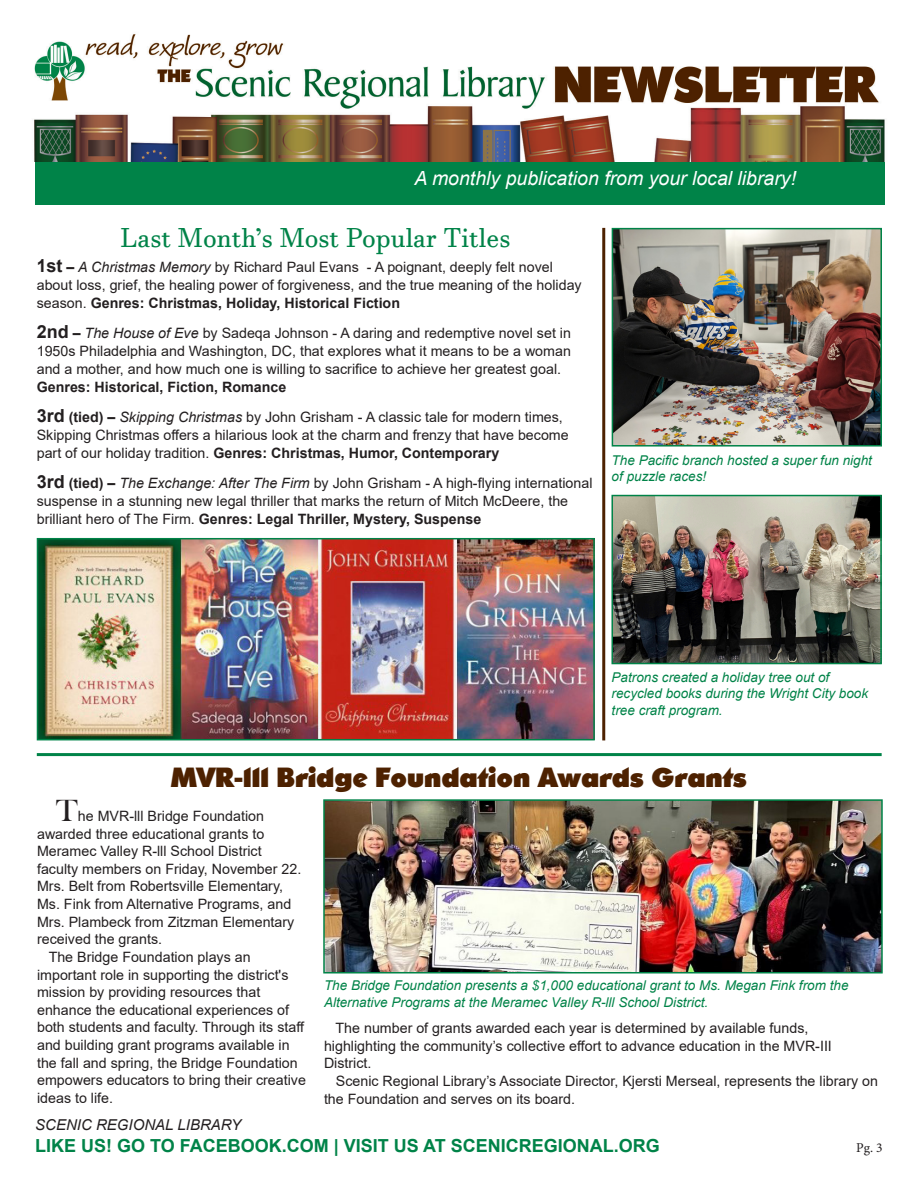
<style>
.page{position:relative;width:918px;height:1188px;background:#fff}
.page>*{position:absolute;margin:0;border:0;box-sizing:border-box;transform-origin:0 0}
.t1{font:800 27px "Opine";color:#4d2100}
.t2{font:27px "Javanese Text";color:#008348}
.t3{font:italic 19.5px "Arial";color:#fff}
.t4{font:700 18px "Arial";color:#008348}
.t5{font:italic 15px "Arial";color:#231f20}
.t6{font:14.25px/17.7px "Arial";color:#231f20}
.t7{font:italic 13.5px/16.5px "Arial";color:#008348}
.t8{font:13.5px "Minion Pro";color:#231f20}
.s1{font-weight:700;font-size:18px}
.s2{font-weight:700}
.s3{font-style:italic}
.s4{font-family:"Bask Old Face";font-size:31.5px}
</style>
<div class="page">
<img style="left:34px;top:34px;width:851px;height:128px">
<div style="left:35px;top:162px;width:849px;height:43px;background:#008348"></div>
<hr style="left:602px;top:228px;width:3px;height:512px;background:#4d2100">
<img style="left:40px;top:541px;width:552px;height:196px">
<div style="left:37px;top:538px;width:558px;height:202px;border:2px solid #008348"></div>
<img style="left:615px;top:231px;width:264px;height:213px">
<div style="left:612px;top:228px;width:270px;height:219px;border:2px solid #008348"></div>
<img style="left:614px;top:498px;width:265px;height:163px">
<div style="left:611px;top:495px;width:271px;height:169px;border:2px solid #008348"></div>
<hr style="left:37px;top:753px;width:845px;height:3px;background:#008348">
<img style="left:326px;top:802px;width:554px;height:169px">
<div style="left:323px;top:799px;width:560px;height:175px;border:2px solid #008348"></div>
<p class="t3" style="left:414px;top:165px;width:383px">A monthly publication from your local library!</p>
<p class="t2" style="left:121px;top:222px;width:391px">Last Month’s Most Popular Titles</p>
<p class="t6" style="left:37px;top:258px;width:546px"><span class="s1">1st</span> <span class="s2">–</span> <span class="s3">A Christmas Memory</span> by Richard Paul Evans - A poignant, deeply felt novel about loss, grief, the healing power of forgiveness, and the true meaning of the holiday season. <span class="s2">Genres: Christmas, Holiday, Historical Fiction</span></p>
<p class="t6" style="left:37px;top:324px;width:536px"><span class="s1">2nd</span> <span class="s2">–</span> <span class="s3">The House of Eve</span> by Sadeqa Johnson - A daring and redemptive novel set in 1950s Philadelphia and Washington, DC, that explores what it means to be a woman and a mother, and how much one is willing to sacrifice to achieve her greatest goal.<br><span class="s2">Genres: Historical, Fiction, Romance</span></p>
<p class="t6" style="left:37px;top:408px;width:533px"><span class="s1">3rd</span> <span class="s2">(tied) –</span> <span class="s3">Skipping Christmas</span> by John Grisham - A classic tale for modern times,<br>Skipping Christmas offers a hilarious look at the charm and frenzy that have become part of our holiday tradition. <span class="s2">Genres: Christmas, Humor, Contemporary</span></p>
<p class="t6" style="left:37px;top:474px;width:557px"><span class="s1">3rd</span> <span class="s2">(tied) –</span> <span class="s3">The Exchange: After The Firm</span> by John Grisham - A high-flying international suspense in a stunning new legal thriller that marks the return of Mitch McDeere, the brilliant hero of The Firm. <span class="s2">Genres: Legal Thriller, Mystery, Suspense</span></p>
<p class="t7" style="left:612px;top:452px;width:262px">The Pacific branch hosted a super fun night of puzzle races!</p>
<p class="t7" style="left:612px;top:669px;width:258px">Patrons created a holiday tree out of recycled books during the Wright City book tree craft program.</p>
<p class="t1" style="left:172px;top:760px;width:577px">MVR-lll Bridge Foundation Awards Grants</p>
<p class="t6" style="left:37px;top:807px;width:266px;text-indent:19px"><span class="s4">T</span>he MVR-lll Bridge Foundation awarded three educational grants to Meramec Valley R-lll School District faculty members on Friday, November 22.<br>Mrs. Belt from Robertsville Elementary, Ms. Fink from Alternative Programs, and Mrs. Plambeck from Zitzman Elementary received the grants.</p>
<p class="t6" style="left:37px;top:948px;width:270px;text-indent:12px">The Bridge Foundation plays an important role in supporting the district's mission by providing resources that enhance the educational experiences of both students and faculty. Through its staff and building grant programs available in the fall and spring, the Bridge Foundation empowers educators to bring their creative ideas to life.</p>
<p class="t7" style="left:324px;top:977px;width:526px">The Bridge Foundation presents a $1,000 educational grant to Ms. Megan Fink from the<br>Alternative Programs at the Meramec Valley R-lll School District.</p>
<p class="t6" style="left:324px;top:1019px;width:509px;text-indent:12px">The number of grants awarded each year is determined by available funds, highlighting the community’s collective effort to advance education in the MVR-III<br>District.</p>
<p class="t6" style="left:324px;top:1072px;width:556px;text-indent:12px">Scenic Regional Library’s Associate Director, Kjersti Merseal, represents the library on the Foundation and serves on its board.</p>
<p class="t5" style="left:35px;top:1115px;width:207px">SCENIC REGIONAL LIBRARY</p>
<p class="t4" style="left:35px;top:1133px;width:626px">LIKE US! GO TO FACEBOOK.COM | VISIT US AT SCENICREGIONAL.ORG</p>
<p class="t8" style="left:856px;top:1138px;width:28px">Pg. 3</p>
</div>
